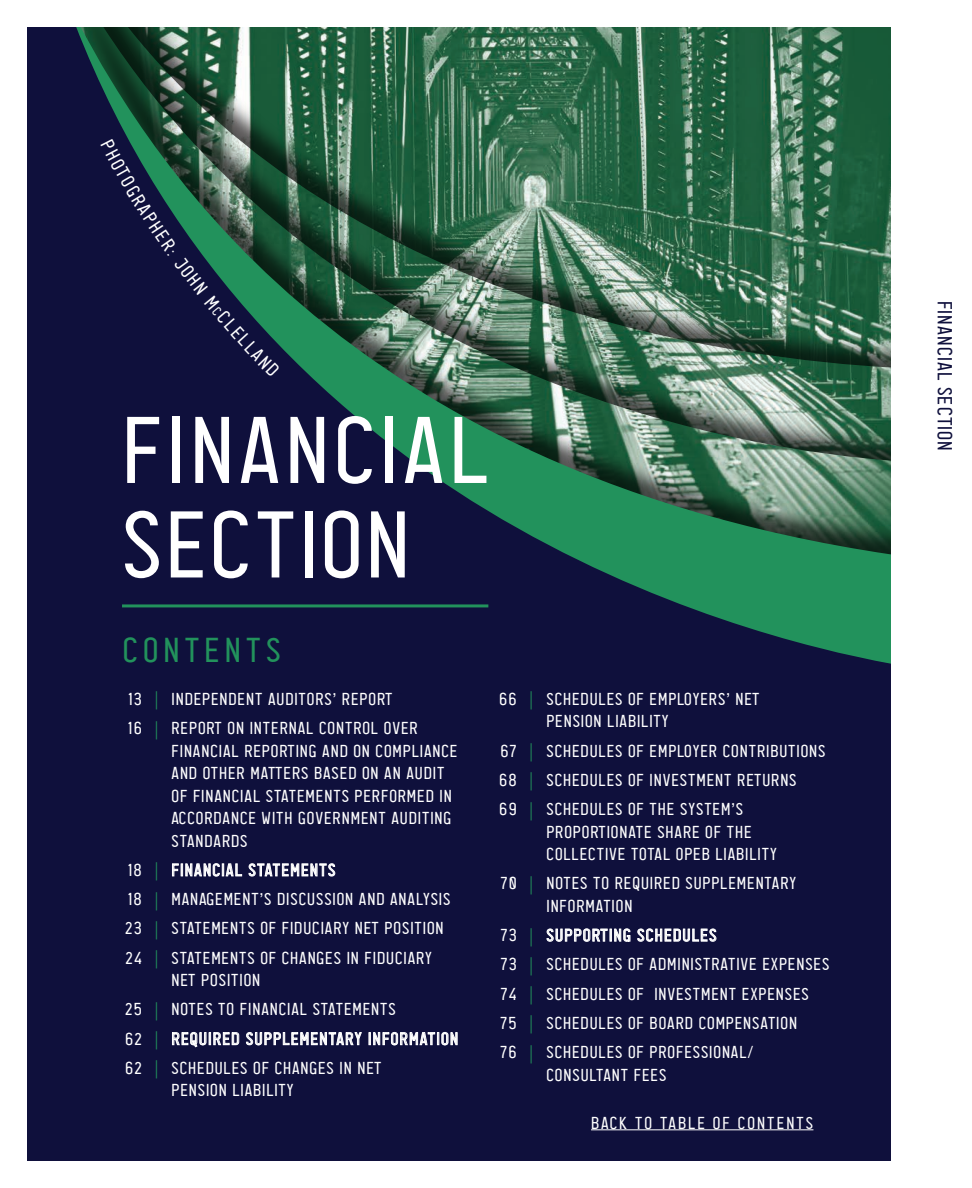
<style>
.page{position:relative;width:972px;height:1188px;background:#fff}
.page>*{position:absolute;margin:0;border:0;box-sizing:border-box;transform-origin:0 0}
.t1{font:90px/94.5px "Plat Nomor";letter-spacing:.05em;color:#fff}
.t2{font:33px "Plat Nomor";letter-spacing:.15em;color:#22925c}
.t3{font:19.5px "Plat Nomor";letter-spacing:.05em;color:#0f103c}
.t4{font:16.5px/29.2px "Plat Nomor";letter-spacing:.05em;color:#fff}
.t5{font:16.5px "Plat Nomor";letter-spacing:.12em;color:#fff}
.s1{font-size:20.1px;color:#22925c}
.s2{font-family:"Helvetica";font-stretch:condensed}
</style>
<div class="page">
<div style="left:27px;top:27px;width:864px;height:1134px;background:#0f103c"></div>
<svg style="left:76px;top:27px;width:815px;height:637px"></svg>
<hr style="left:122px;top:604px;width:366px;height:3px;background:#22925c">
<hr style="left:591px;top:1129px;width:222px;height:1px;background:#fff">
<svg style="left:101px;top:139px;width:179px;height:238px"></svg>
<h1 class="t1" style="left:122px;top:409px;width:369px">FINANCIAL<br>SECTION</h1>
<h2 class="t2" style="left:123px;top:637px;width:159px">CONTENTS</h2>
<p class="t4" style="left:128px;top:685px;width:291px">13 <span class="s1">|</span> INDEPENDENT AUDITORS<span class="s2">’</span> REPORT<br>16 <span class="s1">|</span> REPORT ON INTERNAL CONTROL OVER</p>
<p class="t4" style="left:172px;top:741px;width:288px;line-height:22.5px">FINANCIAL REPORTING AND ON COMPLIANCE<br>AND OTHER MATTERS BASED ON AN AUDIT<br>OF FINANCIAL STATEMENTS PERFORMED IN<br>ACCORDANCE WITH GOVERNMENT AUDITING<br>STANDARDS</p>
<p class="t4" style="left:125px;top:856px;width:327px">18 <span class="s1">|</span> FINANCIAL STATEMENTS<br>18 <span class="s1">|</span> MANAGEMENT<span class="s2">’</span>S DISCUSSION AND ANALYSIS 23 <span class="s1">|</span> STATEMENTS OF FIDUCIARY NET POSITION 24 <span class="s1">|</span> STATEMENTS OF CHANGES IN FIDUCIARY</p>
<p class="t4" style="left:125px;top:967px;width:334px;text-indent:46px">NET POSITION<br>25 <span class="s1">|</span> NOTES TO FINANCIAL STATEMENTS<br>62 <span class="s1">|</span> REQUIRED SUPPLEMENTARY INFORMATION<br>62 <span class="s1">|</span> SCHEDULES OF CHANGES IN NET</p>
<p class="t4" style="left:172px;top:1077px;width:124px">PENSION LIABILITY</p>
<p class="t4" style="left:546px;top:689px;width:215px;line-height:22.5px;text-indent:-47px">66 <span class="s1">|</span> SCHEDULES OF EMPLOYERS<span class="s2">’</span> NET<br>PENSION LIABILITY</p>
<p class="t4" style="left:499px;top:737px;width:328px">67 <span class="s1">|</span> SCHEDULES OF EMPLOYER CONTRIBUTIONS<br>68 <span class="s1">|</span> SCHEDULES OF INVESTMENT RETURNS<br>69 <span class="s1">|</span> SCHEDULES OF THE SYSTEM<span class="s2">’</span>S</p>
<p class="t4" style="left:547px;top:822px;width:232px;line-height:22.5px">PROPORTIONATE SHARE OF THE<br>COLLECTIVE TOTAL OPEB LIABILITY</p>
<p class="t4" style="left:546px;top:873px;width:251px;line-height:22.5px;text-indent:-46px">70 <span class="s1">|</span> NOTES TO REQUIRED SUPPLEMENTARY<br>INFORMATION</p>
<p class="t4" style="left:501px;top:922px;width:330px">73 <span class="s1">|</span> SUPPORTING SCHEDULES<br>73 <span class="s1">|</span> SCHEDULES OF ADMINISTRATIVE EXPENSES 74 <span class="s1">|</span> SCHEDULES OF INVESTMENT EXPENSES<br>75 <span class="s1">|</span> SCHEDULES OF BOARD COMPENSATION<br>76 <span class="s1">|</span> SCHEDULES OF PROFESSIONAL/</p>
<p class="t4" style="left:546px;top:1061px;width:122px">CONSULTANT FEES</p>
<p class="t5" style="left:591px;top:1116px;width:224px">BACK TO TABLE OF CONTENTS</p>
<p class="t3" style="left:953px;top:301px;width:152px;rotate:90deg">FINANCIAL SECTION</p>
</div>
